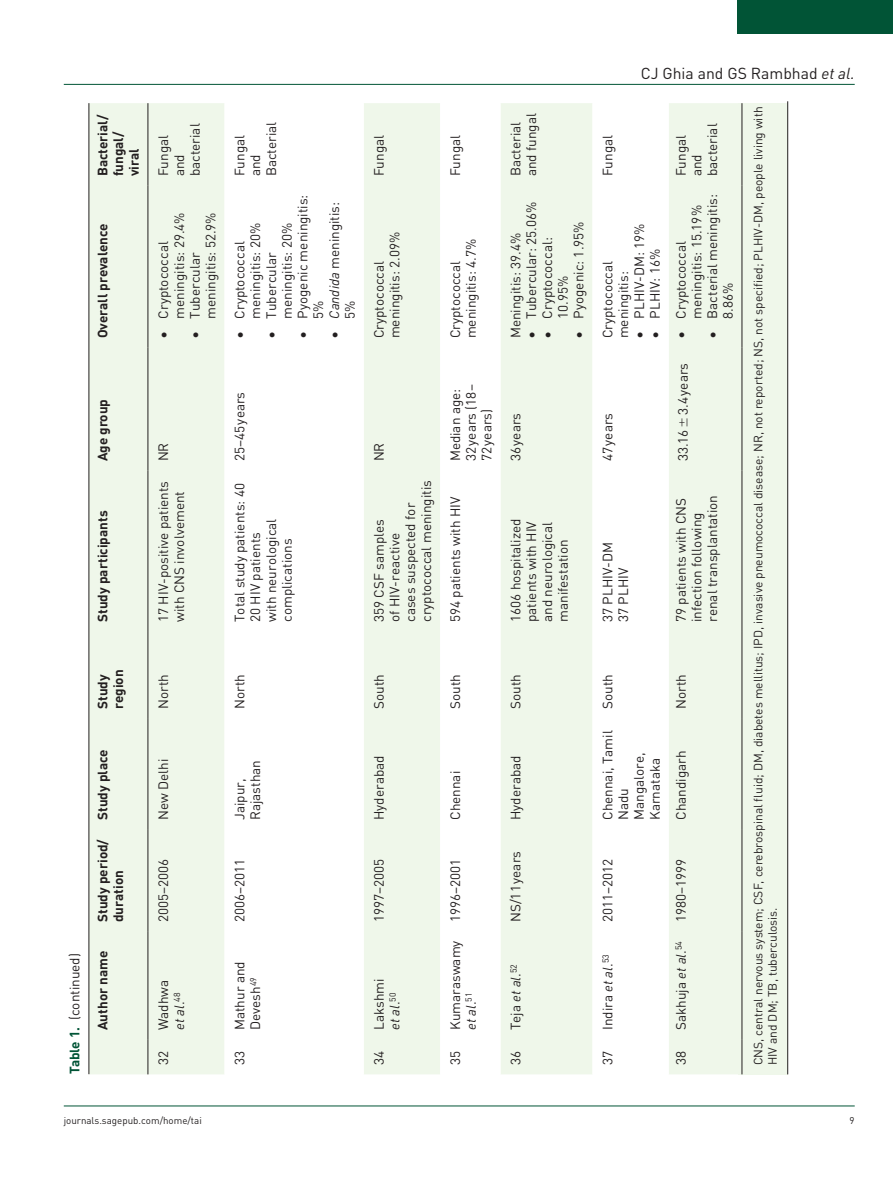
<style>
.page{position:relative;width:893px;height:1191px;background:#fff}
.page>*{position:absolute;margin:0;border:0;box-sizing:border-box;transform-origin:0 0}
.t1{font:15.75px "DIN";color:#231f20}
.t2{font:13.5px/15.8px "DIN";color:#231f20}
.t3{font:700 13.5px/15.8px "DIN";color:#231f20}
.t4{font:12px/14.2px "DIN";color:#231f20}
.t5{font:9.75px "DIN";color:#231f20}
.s1{font-weight:700;color:#015436}
.s2{font-style:italic}
</style>
<div class="page">
<hr style="left:64px;top:84px;width:791px;height:1px;background:#015436">
<hr style="left:64px;top:1105px;width:791px;height:1px;background:#015436">
<div style="left:738px;top:0;width:155px;height:34px;background:#015436"></div>
<div style="left:739px;top:103px;width:49px;height:971px;background:#eff7ea"></div>
<hr style="left:787px;top:101px;width:1px;height:973px;background:#231f20">
<div style="left:90px;top:103px;width:652px;height:971px;background:#eff7ea"></div>
<svg style="left:225px;top:103px;width:444px;height:971px"></svg>
<hr style="left:148px;top:1039px;width:1px;height:35px;background:#231f20">
<hr style="left:148px;top:931px;width:1px;height:108px;background:#231f20">
<hr style="left:148px;top:829px;width:1px;height:102px;background:#231f20">
<hr style="left:148px;top:718px;width:1px;height:111px;background:#231f20">
<hr style="left:148px;top:631px;width:1px;height:87px;background:#231f20">
<hr style="left:148px;top:470px;width:1px;height:161px;background:#231f20">
<hr style="left:148px;top:347px;width:1px;height:123px;background:#231f20">
<hr style="left:148px;top:185px;width:1px;height:162px;background:#231f20">
<hr style="left:148px;top:103px;width:1px;height:82px;background:#231f20">
<hr style="left:742px;top:1039px;width:1px;height:35px;background:#231f20">
<hr style="left:742px;top:931px;width:1px;height:108px;background:#231f20">
<hr style="left:742px;top:829px;width:1px;height:102px;background:#231f20">
<hr style="left:742px;top:718px;width:1px;height:111px;background:#231f20">
<hr style="left:742px;top:631px;width:1px;height:87px;background:#231f20">
<hr style="left:742px;top:470px;width:1px;height:161px;background:#231f20">
<hr style="left:742px;top:347px;width:1px;height:123px;background:#231f20">
<hr style="left:742px;top:185px;width:1px;height:162px;background:#231f20">
<hr style="left:742px;top:103px;width:1px;height:82px;background:#231f20">
<hr style="left:89px;top:103px;width:1px;height:971px;background:#231f20">
<svg style="left:680px;top:418px;width:8px;height:8px"></svg>
<p class="t3" style="left:94px;top:176px;width:63px;rotate:-90deg">Bacterial/ fungal/ viral</p>
<p class="t3" style="left:94px;top:338px;width:116px;rotate:-90deg">Overall prevalence</p>
<p class="t3" style="left:94px;top:461px;width:64px;rotate:-90deg">Age group</p>
<p class="t3" style="left:94px;top:622px;width:113px;rotate:-90deg">Study participants</p>
<p class="t3" style="left:94px;top:709px;width:41px;rotate:-90deg">Study region</p>
<p class="t2" style="left:67px;top:1074px;width:122px;rotate:-90deg"><span class="s1">Table 1.</span> (continued)</p>
<p class="t3" style="left:94px;top:820px;width:72px;rotate:-90deg">Study place</p>
<p class="t3" style="left:94px;top:922px;width:85px;rotate:-90deg">Study period/ duration</p>
<p class="t3" style="left:94px;top:1030px;width:81px;rotate:-90deg">Author name</p>
<p class="t2" style="left:155px;top:176px;width:54px;rotate:-90deg">Fungal and bacterial</p>
<p class="t2" style="left:155px;top:319px;width:108px;text-indent:-20px;rotate:-90deg">• Cryptococcal meningitis: 29.4%</p>
<p class="t2" style="left:187px;top:319px;width:108px;text-indent:-20px;rotate:-90deg">• Tubercular meningitis: 52.9%</p>
<p class="t2" style="left:232px;top:176px;width:56px;rotate:-90deg">Fungal and<br>Bacterial</p>
<p class="t2" style="left:295px;top:319px;width:126px;text-indent:-20px;rotate:-90deg">• Pyogenic meningitis:<br>5%</p>
<p class="t2" style="left:326px;top:319px;width:118px;text-indent:-20px;rotate:-90deg">• <span class="s2">Candida</span> meningitis:<br>5%</p>
<p class="t2" style="left:232px;top:319px;width:97px;text-indent:-20px;rotate:-90deg">• Cryptococcal meningitis: 20%</p>
<p class="t2" style="left:263px;top:319px;width:97px;text-indent:-20px;rotate:-90deg">• Tubercular meningitis: 20%</p>
<p class="t2" style="left:155px;top:461px;width:20px;rotate:-90deg">NR</p>
<p class="t2" style="left:155px;top:622px;width:143px;rotate:-90deg">17 HIV-positive patients with CNS involvement</p>
<p class="t2" style="left:155px;top:709px;width:36px;rotate:-90deg">North</p>
<p class="t2" style="left:155px;top:820px;width:63px;rotate:-90deg">New Delhi</p>
<p class="t2" style="left:155px;top:922px;width:65px;rotate:-90deg">2005–2006</p>
<p class="t2" style="left:155px;top:1030px;width:52px;rotate:-90deg">Wadhwa <span class="s2">et al</span>.<sup>48</sup></p>
<p class="t2" style="left:155px;top:1065px;width:16px;rotate:-90deg">32</p>
<p class="t2" style="left:232px;top:461px;width:71px;rotate:-90deg">25–45years</p>
<p class="t2" style="left:231px;top:622px;width:140px;rotate:-90deg">Total study patients: 40<br>20 HIV patients<br>with neurological complications</p>
<p class="t2" style="left:231px;top:709px;width:36px;rotate:-90deg">North</p>
<p class="t2" style="left:231px;top:820px;width:61px;rotate:-90deg">Jaipur,<br>Rajasthan</p>
<p class="t2" style="left:231px;top:922px;width:65px;rotate:-90deg">2006–2011</p>
<p class="t2" style="left:232px;top:1030px;width:70px;rotate:-90deg">Mathur and<br>Devesh<sup>49</sup></p>
<p class="t2" style="left:232px;top:1065px;width:16px;rotate:-90deg">33</p>
<p class="t2" style="left:371px;top:176px;width:43px;rotate:-90deg">Fungal</p>
<p class="t2" style="left:371px;top:338px;width:108px;rotate:-90deg">Cryptococcal meningitis: 2.09%</p>
<p class="t2" style="left:371px;top:461px;width:20px;rotate:-90deg">NR</p>
<p class="t2" style="left:371px;top:622px;width:143px;rotate:-90deg">359 CSF samples<br>of HIV-reactive<br>cases suspected for cryptococcal meningitis</p>
<p class="t2" style="left:371px;top:709px;width:36px;rotate:-90deg">South</p>
<p class="t2" style="left:371px;top:820px;width:66px;rotate:-90deg">Hyderabad</p>
<p class="t2" style="left:371px;top:922px;width:65px;rotate:-90deg">1997–2005</p>
<p class="t2" style="left:371px;top:1030px;width:53px;rotate:-90deg">Lakshmi <span class="s2">et al</span>.<sup>50</sup></p>
<p class="t2" style="left:371px;top:1065px;width:16px;rotate:-90deg">34</p>
<p class="t2" style="left:447px;top:176px;width:43px;rotate:-90deg">Fungal</p>
<p class="t2" style="left:447px;top:338px;width:101px;rotate:-90deg">Cryptococcal meningitis: 4.7%</p>
<p class="t2" style="left:507px;top:176px;width:65px;rotate:-90deg">Bacterial and fungal</p>
<p class="t2" style="left:523px;top:338px;width:138px;rotate:-90deg">• Tubercular: 25.06%</p>
<p class="t2" style="left:570px;top:338px;width:118px;rotate:-90deg">• Pyogenic: 1.95%</p>
<p class="t2" style="left:507px;top:338px;width:107px;rotate:-90deg">Meningitis: 39.4%</p>
<p class="t2" style="left:539px;top:319px;width:83px;text-indent:-20px;rotate:-90deg">• Cryptococcal:<br>10.95%</p>
<p class="t2" style="left:447px;top:461px;width:78px;rotate:-90deg">Median age:<br>32years (18–<br>72years)</p>
<p class="t2" style="left:447px;top:622px;width:127px;rotate:-90deg">594 patients with HIV</p>
<p class="t2" style="left:507px;top:461px;width:50px;rotate:-90deg">36years</p>
<p class="t2" style="left:507px;top:622px;width:105px;rotate:-90deg">1606 hospitalized patients with HIV and neurological manifestation</p>
<p class="t2" style="left:447px;top:709px;width:36px;rotate:-90deg">South</p>
<p class="t2" style="left:447px;top:820px;width:51px;rotate:-90deg">Chennai</p>
<p class="t2" style="left:447px;top:922px;width:65px;rotate:-90deg">1996–2001</p>
<p class="t2" style="left:447px;top:1030px;width:91px;rotate:-90deg">Kumaraswamy <span class="s2">et al</span>.<sup>51</sup></p>
<p class="t2" style="left:447px;top:1065px;width:16px;rotate:-90deg">35</p>
<p class="t2" style="left:507px;top:709px;width:36px;rotate:-90deg">South</p>
<p class="t2" style="left:507px;top:820px;width:66px;rotate:-90deg">Hyderabad</p>
<p class="t2" style="left:507px;top:922px;width:73px;rotate:-90deg">NS/11years</p>
<p class="t2" style="left:507px;top:1030px;width:68px;rotate:-90deg">Teja <span class="s2">et al</span>.<sup>52</sup></p>
<p class="t2" style="left:507px;top:1065px;width:16px;rotate:-90deg">36</p>
<p class="t1" style="left:641px;top:63px;width:216px">CJ Ghia and GS Rambhad <span class="s2">et al.</span></p>
<p class="t2" style="left:599px;top:176px;width:43px;rotate:-90deg">Fungal</p>
<p class="t2" style="left:631px;top:338px;width:117px;rotate:-90deg">• PLHIV-DM: 19%</p>
<p class="t2" style="left:647px;top:338px;width:91px;rotate:-90deg">• PLHIV: 16%</p>
<p class="t2" style="left:599px;top:338px;width:79px;rotate:-90deg">Cryptococcal meningitis:</p>
<p class="t2" style="left:599px;top:461px;width:50px;rotate:-90deg">47years</p>
<p class="t2" style="left:599px;top:622px;width:82px;rotate:-90deg">37 PLHIV-DM<br>37 PLHIV</p>
<p class="t2" style="left:673px;top:176px;width:54px;rotate:-90deg">Fungal and bacterial</p>
<p class="t2" style="left:673px;top:319px;width:115px;text-indent:-20px;rotate:-90deg">• Cryptococcal meningitis: 15.19%</p>
<p class="t2" style="left:704px;top:319px;width:126px;text-indent:-20px;rotate:-90deg">• Bacterial meningitis:<br>8.86%</p>
<p class="t2" style="left:675px;top:461px;width:100px;rotate:-90deg">33.16 3.4years</p>
<p class="t2" style="left:673px;top:622px;width:128px;rotate:-90deg">79 patients with CNS infection following renal transplantation</p>
<p class="t2" style="left:599px;top:709px;width:36px;rotate:-90deg">South</p>
<p class="t2" style="left:599px;top:820px;width:91px;rotate:-90deg">Chennai, Tamil<br>Nadu<br>Mangalore,<br>Karnataka</p>
<p class="t2" style="left:673px;top:709px;width:36px;rotate:-90deg">North</p>
<p class="t2" style="left:673px;top:820px;width:71px;rotate:-90deg">Chandigarh</p>
<p class="t2" style="left:599px;top:922px;width:65px;rotate:-90deg">2011–2012</p>
<p class="t2" style="left:599px;top:1030px;width:78px;rotate:-90deg">Indira <span class="s2">et al</span>.<sup>53</sup></p>
<p class="t2" style="left:599px;top:1065px;width:16px;rotate:-90deg">37</p>
<p class="t2" style="left:673px;top:922px;width:65px;rotate:-90deg">1980–1999</p>
<p class="t2" style="left:673px;top:1030px;width:91px;rotate:-90deg">Sakhuja <span class="s2">et al</span>.<sup>54</sup></p>
<p class="t2" style="left:673px;top:1065px;width:16px;rotate:-90deg">38</p>
<p class="t4" style="left:751px;top:1065px;width:960px;rotate:-90deg">CNS, central nervous system; CSF, cerebrospinal fluid; DM, diabetes mellitus; IPD, invasive pneumococcal disease; NR, not reported; NS, not specified; PLHIV-DM, people living with<br>HIV and DM; TB, tuberculosis.</p>
<p class="t5" style="left:64px;top:1114px;width:140px">journals.sagepub.com/home/tai</p>
<p class="t5" style="left:850px;top:1114px;width:7px">9</p>
</div>
